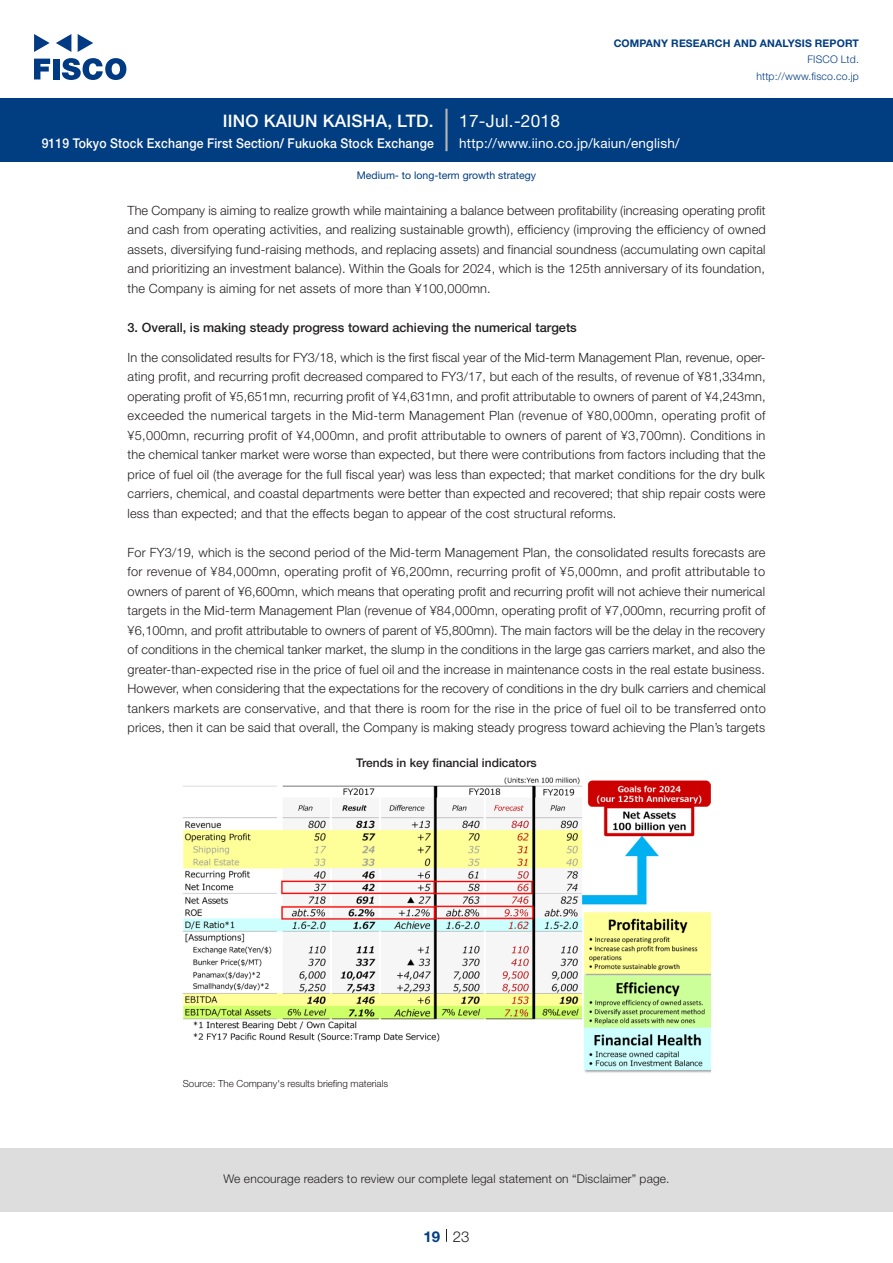
<style>
.page{position:relative;width:893px;height:1263px;background:#fff}
.page>*{position:absolute;margin:0;border:0;box-sizing:border-box;transform-origin:0 0}
.t1{font:500 17.25px "Helvetica Neue LT Std";letter-spacing:.015em;color:#fff}
.t2{font:17.25px "Helvetica Neue LT Std";letter-spacing:.015em;color:#fff}
.t3{font:300 15px "Helvetica Neue LT Std";color:#231f20}
.t4{font:700 15px "Helvetica Neue LT Std";color:#003d81}
.t5{font:500 13.5px "Helvetica Neue LT Std";letter-spacing:.015em;color:#fff;scale:.9 1}
.t6{font:13.5px "Helvetica Neue LT Std";letter-spacing:.015em;color:#fff}
.本文_e{font:300 12.75px/19.5px "Helvetica Neue LT Std";letter-spacing:.015em;color:#231f20;text-align:justify}
.小タイトル_e{font:500 12.75px "Helvetica Neue LT Std";color:#231f20}
.t7{font:300 12px "Helvetica Neue LT Std";letter-spacing:.015em;color:#231f20}
.チャートタイトル_e{font:500 12px "Helvetica Neue LT Std";color:#231f20}
.t8{font:700 10.5px "Helvetica Neue LT Std";letter-spacing:.015em;color:#003d81}
.ヘッダー_e{font:10.5px "Helvetica Neue LT Std";color:#003d81}
.t9{font:300 10.5px/16.5px "Helvetica Neue LT Std";letter-spacing:.015em;color:#003d81;text-align:right}
.表組み基本スタイル_en{font:300 9.75px "Helvetica Neue LT Std";color:#231f20}
</style>
<div class="page">
<div style="left:0;top:1148px;width:893px;height:64px;background:#ddd"></div>
<svg style="left:34px;top:59px;width:16px;height:20px"></svg>
<div style="left:53px;top:59px;width:6px;height:20px;background:#003a83"></div>
<svg style="left:62px;top:58px;width:64px;height:22px"></svg>
<svg style="left:34px;top:34px;width:16px;height:18px"></svg>
<svg style="left:78px;top:34px;width:15px;height:18px"></svg>
<svg style="left:56px;top:34px;width:15px;height:18px"></svg>
<div style="left:0;top:98px;width:893px;height:64px;background:#003d81"></div>
<hr style="left:445px;top:109px;width:3px;height:42px;background:#b5b5b6">
<svg style="left:446px;top:1229px;width:1px;height:13px"></svg>
<img style="left:183px;top:777px;width:527px;height:296px">
<h1 class="t1" style="left:223px;top:110px;width:213px">IINO KAIUN KAISHA, LTD.</h1>
<p class="t5" style="left:42px;top:135px;width:437px">9119 Tokyo Stock Exchange First Section/ Fukuoka Stock Exchange</p>
<h1 class="t2" style="left:459px;top:110px;width:102px">17-Jul.-2018</h1>
<p class="t8" style="left:614px;top:37px;width:247px">COMPANY RESEARCH AND ANALYSIS REPORT</p>
<p class="t9" style="left:756px;top:51px;width:104px">FISCO Ltd. http://www.fisco.co j p.</p>
<p class="t6" style="left:459px;top:135px;width:222px">http://www.iino.co j p. /kaiun/english/</p>
<p class="ヘッダー_e" style="left:357px;top:169px;width:181px">Medium to- long-term growth strategy</p>
<p class="本文_e" style="left:128px;top:200px;width:640px">The Company is aiming to realize growth while maintaining a balance between profitability (increasing operating profit and cash from operating activities, and realizing sustainable growth ,) efficiency (improving the efficiency of owned assets, diversifying fund-raising methods, and replacing assets) and financial soundness (accumulating own capital and prioritizing an investment balance .) Within the Goals for 2024, which is the 125th anniversary of its foundation, the Company is aiming for net assets of more than ¥100,000mn.</p>
<p class="小タイトル_e" style="left:128px;top:320px;width:451px">3. Overall is, making steady progress toward achieving the numerical targets</p>
<p class="本文_e" style="left:128px;top:367px;width:640px">ating profit, and recurring profit decreased compared to FY3/17, but each of the results, of revenue of ¥81,334mn,</p>
<p class="本文_e" style="left:128px;top:347px;width:639px">In the consolidated results for FY3/18, which is the first fiscal year of the Mid-term Management Plan, revenue, oper-</p>
<p class="本文_e" style="left:128px;top:386px;width:640px">operating profit of ¥5,651mn, recurring profit of ¥4,631mn, and profit attributable to owners of parent of ¥4,243mn, exceeded the numerical targets in the Mid-term Management Plan (revenue of ¥80,000mn, operating profit of ¥5,000mn, recurring profit of ¥4,000mn, and profit attributable to owners of parent of ¥3,700mn .) Conditions in the chemical tanker market were worse than expected, but there were contributions from factors including that the price of fuel oil (the average for the full fiscal year) was less than expected; that market conditions for the dry bulk carriers, chemical, and coastal departments were better than expected and recovered; that ship repair costs were less than expected; and that the effects began to appear of the cost structural reforms.</p>
<p class="本文_e" style="left:128px;top:542px;width:640px">For FY3/19, which is the second period of the Mid-term Management Plan, the consolidated results forecasts are for revenue of ¥84,000mn, operating profit of ¥6,200mn, recurring profit of ¥5,000mn, and profit attributable to owners of parent of ¥6,600mn, which means that operating profit and recurring profit will not achieve their numerical targets in the Mid-term Management Plan (revenue of ¥84,000mn, operating profit of ¥7,000mn, recurring profit of ¥6,100mn, and profit attributable to owners of parent of ¥5,800mn .) The main factors will be the delay in the recovery of conditions in the chemical tanker market, the slump in the conditions in the large gas carriers market, and also the greater-than-expected rise in the price of fuel oil and the increase in maintenance costs in the real estate business.<br>However, when considering that the expectations for the recovery of conditions in the dry bulk carriers and chemical tankers markets are conservative, and that there is room for the rise in the price of fuel oil to be transferred onto prices, then it can be said that overall, the Company is making steady progress toward achieving the Plan s’ targets</p>
<p class="チャートタイトル_e" style="left:356px;top:755px;width:182px">Trends in key financial indicators</p>
<p class="表組み基本スタイル_en" style="left:183px;top:1078px;width:207px">Source: The Company s' results briefing materials</p>
<p class="t7" style="left:223px;top:1171px;width:448px">We encourage readers to review our complete legal statement on “Disclaimer” page.</p>
<p class="t4" style="left:423px;top:1227px;width:18px">19</p>
<p class="t3" style="left:453px;top:1227px;width:18px">23</p>
</div>
